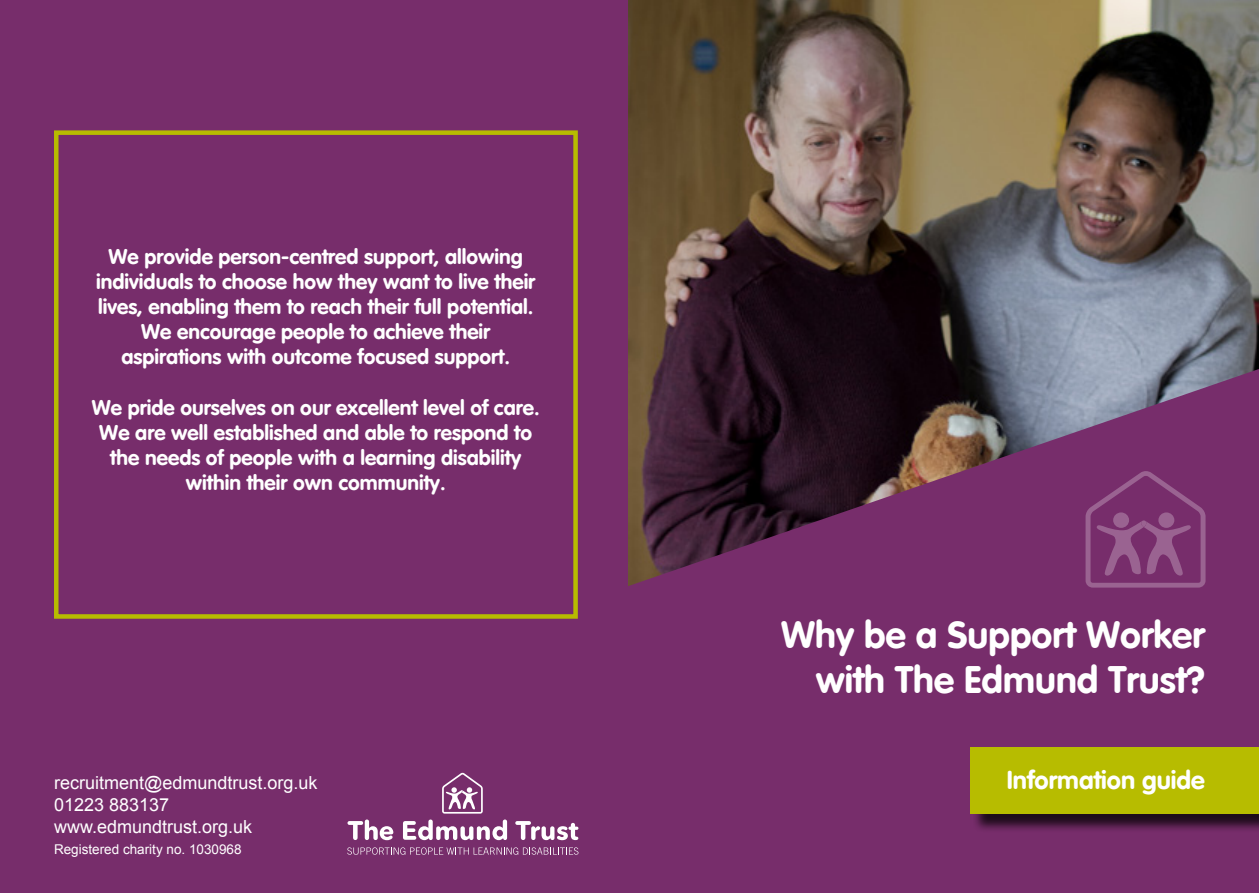
<style>
.page{position:relative;width:1259px;height:893px;background:#fff}
.page>*{position:absolute;margin:0;border:0;box-sizing:border-box;transform-origin:0 0}
.t1{font:37.5px/45px "VAG Rounded Bold";color:#fff;text-align:right}
.t2{font:25.5px "VAG Rounded Bold";color:#fff}
.t3{font:21px/25.2px "VAG Rounded Bold";color:#fff;text-align:center}
.t4{font:18px/21.6px "Arial";color:#fff}
.t5{font:13.5px "Arial";color:#fff}
</style>
<div class="page">
<div style="left:0;top:0;width:687px;height:893px;background:#772d6b"></div>
<img style="left:628px;top:0;width:631px;height:369px">
<svg style="left:498px;top:369px;width:761px;height:524px;fill:#772d6b"></svg>
<svg style="left:1085px;top:471px;width:120px;height:117px"></svg>
<div style="left:973px;top:750px;width:286px;height:82px;background:#000;opacity:.75"></div>
<div style="left:970px;top:747px;width:289px;height:67px;background:#b7bc00"></div>
<div style="left:54px;top:130px;width:524px;height:489px;border:4px solid #b7bc00"></div>
<svg style="left:347px;top:819px;width:46px;height:21px"></svg>
<svg style="left:515px;top:821px;width:63px;height:19px"></svg>
<svg style="left:403px;top:773px;width:104px;height:67px"></svg>
<svg style="left:347px;top:847px;width:231px;height:8px"></svg>
<p class="t3" style="left:96px;top:243px;width:440px">We provide person-centred support, allowing individuals to choose how they want to live their lives, enabling them to reach their full potential.<br>We encourage people to achieve their aspirations with outcome focused support.</p>
<p class="t3" style="left:92px;top:395px;width:449px">We pride ourselves on our excellent level of care.<br>We are well established and able to respond to the needs of people with a learning disability within their own community.</p>
<p class="t4" style="left:54px;top:772px;width:265px">recruitment@edmundtrust.org.uk<br>01223 883137 www.edmundtrust.org.uk</p>
<p class="t5" style="left:54px;top:841px;width:189px">Registered charity no. 1030968</p>
<h1 class="t1" style="left:781px;top:612px;width:425px">Why be a Support Worker with The Edmund Trust?</h1>
<p class="t2" style="left:1006px;top:765px;width:200px">Information guide</p>
</div>
